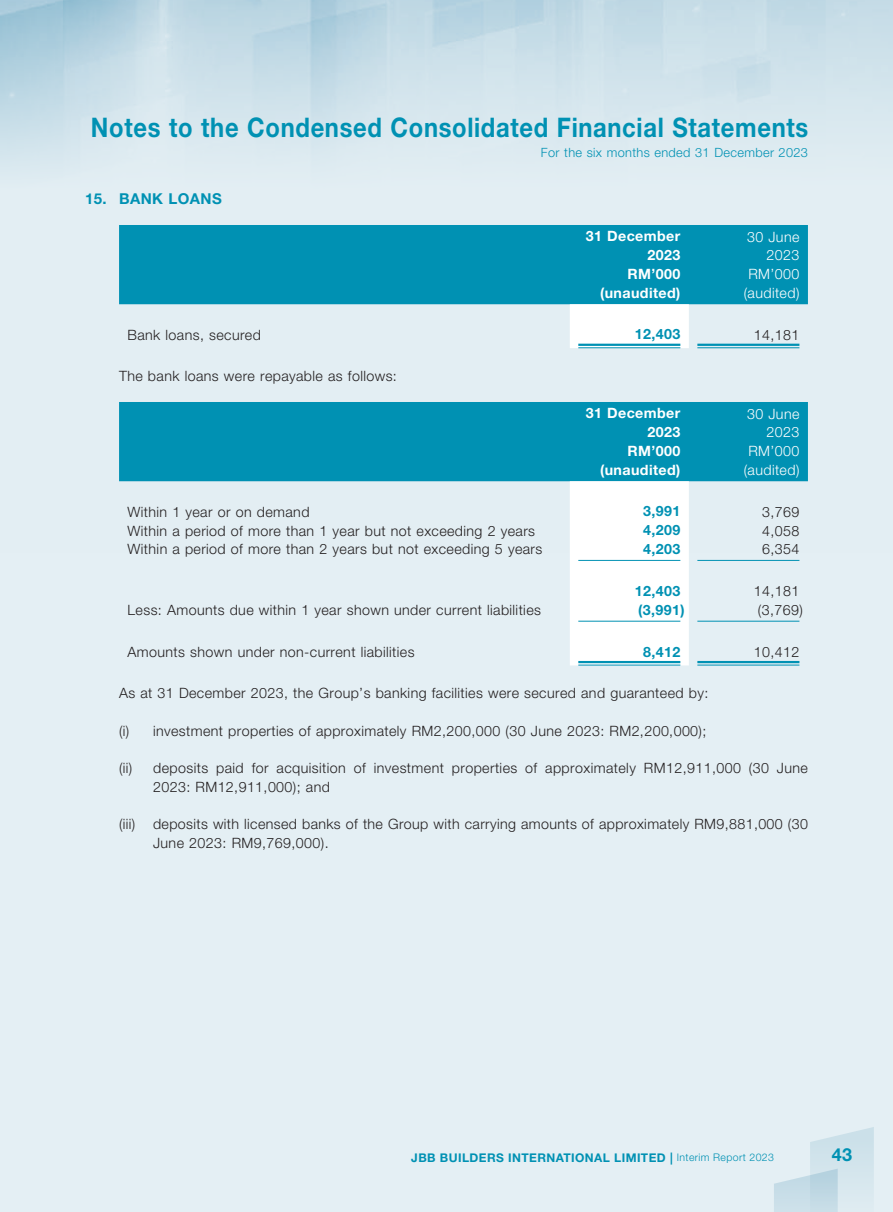
<style>
.page{position:relative;width:893px;height:1212px;background:#e4eff4}
.page>*{position:absolute;margin:0;border:0;box-sizing:border-box;transform-origin:0 0}
.t1{font:700 27px "Helvetica Neue LT Std";letter-spacing:.03em;color:#0091b3;scale:.88 1}
.t2{font:700 18px "Helvetica Neue LT Std";color:#0091b3}
.t3{font:700 15px "Helvetica Neue LT Std";letter-spacing:.03em;color:#0091b3}
.t4{font:300 14.25px/18.8px "Helvetica Neue LT Std";letter-spacing:.03em;color:#231f20}
.t5{font:700 14.25px "Helvetica Neue LT Std";letter-spacing:.03em;color:#fff}
.t6{font:300 14.25px "Helvetica Neue LT Std";letter-spacing:.03em;color:#fff}
.t7{font:700 14.25px "Helvetica Neue LT Std";letter-spacing:.03em;color:#0091b3}
.t8{font:300 12.75px "Helvetica Neue LT Std";letter-spacing:.03em;color:#0091b3}
.t9{font:700 12px "Helvetica Neue LT Std";letter-spacing:.035em;color:#0091b3}
.s1{font-weight:300;font-size:10.5px}
</style>
<div class="page">
<svg style="left:774px;top:1127px;width:100px;height:85px"></svg>
<div style="left:119px;top:225px;width:689px;height:79px;background:#0091b3"></div>
<div style="left:570px;top:304px;width:119px;height:44px;background:#fff"></div>
<hr style="left:578px;top:344px;width:102px;height:2px;background:#0091b3">
<hr style="left:578px;top:347px;width:102px;height:1px;background:#0091b3">
<hr style="left:697px;top:344px;width:102px;height:2px;background:#0091b3">
<hr style="left:697px;top:347px;width:102px;height:1px;background:#0091b3">
<div style="left:119px;top:402px;width:689px;height:79px;background:#0091b3"></div>
<div style="left:570px;top:481px;width:119px;height:184px;background:#fff"></div>
<hr style="left:578px;top:560px;width:102px;height:1px;background:#0091b3">
<hr style="left:697px;top:560px;width:102px;height:1px;background:#0091b3">
<hr style="left:578px;top:621px;width:102px;height:1px;background:#0091b3">
<hr style="left:697px;top:621px;width:102px;height:1px;background:#0091b3">
<hr style="left:578px;top:661px;width:102px;height:2px;background:#0091b3">
<hr style="left:578px;top:665px;width:102px;height:1px;background:#0091b3">
<hr style="left:697px;top:661px;width:102px;height:2px;background:#0091b3">
<hr style="left:697px;top:665px;width:102px;height:1px;background:#0091b3">
<h1 class="t1" style="left:91px;top:111px;width:817px">Notes to the Condensed Consolidated Financial Statements</h1>
<p class="t8" style="left:541px;top:145px;width:269px">For the six months ended 31 December 2023</p>
<p class="t3" style="left:85px;top:189px;width:138px">15. BANK LOANS</p>
<p class="t5" style="left:586px;top:227px;width:96px">31 December</p>
<p class="t6" style="left:747px;top:228px;width:54px">30 June</p>
<p class="t5" style="left:647px;top:246px;width:34px">2023</p>
<p class="t6" style="left:766px;top:246px;width:34px">2023</p>
<p class="t5" style="left:627px;top:265px;width:54px">RM’000</p>
<p class="t6" style="left:748px;top:265px;width:53px">RM’000</p>
<p class="t5" style="left:600px;top:284px;width:82px">(unaudited)</p>
<p class="t6" style="left:744px;top:284px;width:57px">(audited)</p>
<p class="t4" style="left:128px;top:325px;width:135px">Bank loans, secured</p>
<p class="t7" style="left:635px;top:325px;width:47px">12,403</p>
<p class="t4" style="left:754px;top:325px;width:47px">14,181</p>
<p class="t4" style="left:119px;top:366px;width:279px">The bank loans were repayable as follows:</p>
<p class="t5" style="left:586px;top:404px;width:96px">31 December</p>
<p class="t6" style="left:747px;top:405px;width:54px">30 June</p>
<p class="t5" style="left:647px;top:423px;width:34px">2023</p>
<p class="t6" style="left:766px;top:423px;width:34px">2023</p>
<p class="t5" style="left:627px;top:442px;width:54px">RM’000</p>
<p class="t6" style="left:748px;top:442px;width:53px">RM’000</p>
<p class="t5" style="left:600px;top:461px;width:82px">(unaudited)</p>
<p class="t6" style="left:744px;top:461px;width:57px">(audited)</p>
<p class="t4" style="left:128px;top:502px;width:183px">Within 1 year or on demand</p>
<p class="t7" style="left:643px;top:502px;width:39px">3,991</p>
<p class="t4" style="left:762px;top:502px;width:39px">3,769</p>
<p class="t4" style="left:128px;top:521px;width:409px">Within a period of more than 1 year but not exceeding 2 years</p>
<p class="t7" style="left:643px;top:521px;width:39px">4,209</p>
<p class="t4" style="left:762px;top:521px;width:39px">4,058</p>
<p class="t4" style="left:128px;top:540px;width:416px">Within a period of more than 2 years but not exceeding 5 years</p>
<p class="t7" style="left:643px;top:540px;width:39px">4,203</p>
<p class="t4" style="left:762px;top:540px;width:39px">6,354</p>
<p class="t7" style="left:635px;top:582px;width:47px">12,403</p>
<p class="t4" style="left:754px;top:582px;width:47px">14,181</p>
<p class="t4" style="left:128px;top:600px;width:415px">Less: Amounts due within 1 year shown under current liabilities</p>
<p class="t7" style="left:638px;top:601px;width:48px">(3,991)</p>
<p class="t4" style="left:758px;top:600px;width:46px">(3,769)</p>
<p class="t4" style="left:128px;top:642px;width:289px">Amounts shown under non-current liabilities</p>
<p class="t7" style="left:643px;top:643px;width:39px">8,412</p>
<p class="t4" style="left:754px;top:642px;width:47px">10,412</p>
<p class="t4" style="left:119px;top:683px;width:591px">As at 31 December 2023, the Group’s banking facilities were secured and guaranteed by:</p>
<p class="t4" style="left:119px;top:721px;width:589px">(i) investment properties of approximately RM2,200,000 (30 June 2023: RM2,200,000);</p>
<p class="t4" style="left:153px;top:758px;width:656px;text-indent:-34px">(ii) deposits paid for acquisition of investment properties of approximately RM12,911,000 (30 June<br>2023: RM12,911,000); and</p>
<p class="t4" style="left:153px;top:815px;width:656px;text-indent:-34px">(iii) deposits with licensed banks of the Group with carrying amounts of approximately RM9,881,000 (30<br>June 2023: RM9,769,000).</p>
<p class="t9" style="left:411px;top:1150px;width:364px">JBB BUILDERS INTERNATIONAL LIMITED | <span class="s1">Interim Report 2023</span></p>
<p class="t2" style="left:832px;top:1144px;width:22px">43</p>
</div>
